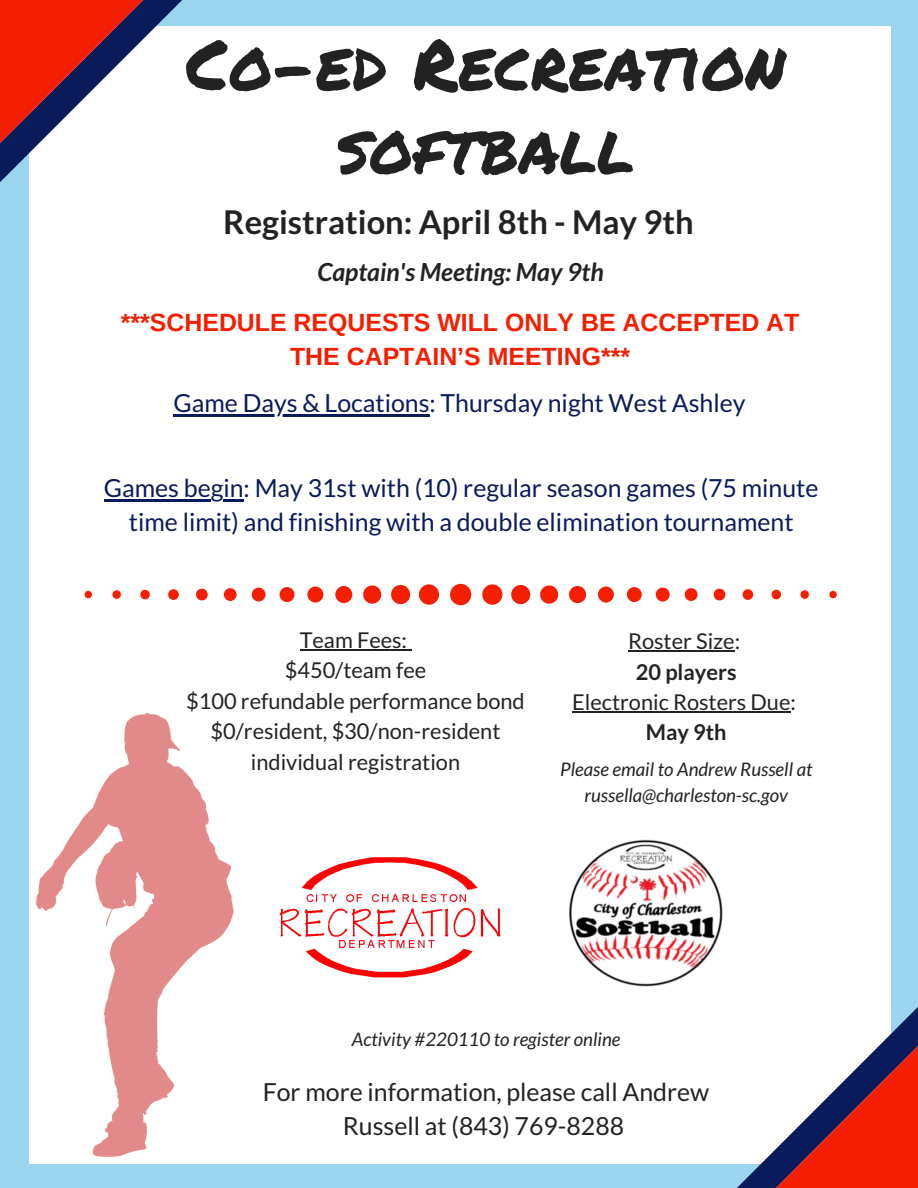
<style>
.page{position:relative;width:918px;height:1188px;background:#fff}
.page>*{position:absolute;margin:0;border:0;box-sizing:border-box;transform-origin:0 0}
.t1{font:70.05px/83.2px "Permanent Marker";color:#222;text-align:center}
.t2{font:700 32.7px "Lato";color:#222}
.t3{font:24.9px/33.8px "Lato";color:#091b5b;text-align:center}
.t4{font:700 24.9px/33.8px "Arimo";color:#f41e00;text-align:center}
.t5{font:24.9px/33.8px "Lato";color:#222;text-align:center}
.t6{font:italic 700 24.9px "Lato";color:#222}
.t7{font:21.75px/30.3px "Lato";color:#222;text-align:center}
.t8{font:700 21.75px "Lato";color:#222}
.t9{font:italic 18.75px/25.8px "Lato";color:#222;text-align:center}
</style>
<div class="page">
<svg style="left:0;top:0;width:182px;height:182px"></svg>
<svg style="left:737px;top:1006px;width:181px;height:182px"></svg>
<img style="left:36px;top:713px;width:198px;height:443px">
<div style="left:450px;top:584px;width:21px;height:21px;background:#f41e00;border-radius:50%"></div>
<div style="left:482px;top:584px;width:20px;height:21px;background:#f41e00;border-radius:50%"></div>
<div style="left:511px;top:585px;width:19px;height:19px;background:#f41e00;border-radius:50%"></div>
<svg style="left:540px;top:585px;width:18px;height:19px"></svg>
<svg style="left:569px;top:586px;width:17px;height:17px"></svg>
<div style="left:598px;top:587px;width:16px;height:16px;background:#f41e00;border-radius:50%"></div>
<div style="left:627px;top:587px;width:15px;height:15px;background:#f41e00;border-radius:50%"></div>
<svg style="left:656px;top:588px;width:14px;height:14px"></svg>
<svg style="left:685px;top:588px;width:12px;height:13px"></svg>
<svg style="left:714px;top:589px;width:11px;height:11px"></svg>
<div style="left:743px;top:589px;width:10px;height:11px;background:#f41e00;border-radius:50%"></div>
<div style="left:772px;top:590px;width:9px;height:9px;background:#f41e00;border-radius:50%"></div>
<div style="left:800px;top:590px;width:9px;height:9px;background:#f41e00;border-radius:50%"></div>
<div style="left:829px;top:591px;width:8px;height:7px;background:#f41e00;border-radius:50%"></div>
<div style="left:419px;top:584px;width:20px;height:21px;background:#f41e00;border-radius:50%"></div>
<div style="left:391px;top:585px;width:19px;height:19px;background:#f41e00;border-radius:50%"></div>
<svg style="left:363px;top:585px;width:18px;height:19px"></svg>
<div style="left:335px;top:586px;width:17px;height:17px;background:#f41e00;border-radius:50%"></div>
<div style="left:307px;top:587px;width:16px;height:16px;background:#f41e00;border-radius:50%"></div>
<svg style="left:280px;top:587px;width:14px;height:15px"></svg>
<div style="left:252px;top:588px;width:14px;height:14px;background:#f41e00;border-radius:50%"></div>
<div style="left:224px;top:588px;width:13px;height:13px;background:#f41e00;border-radius:50%"></div>
<svg style="left:196px;top:589px;width:12px;height:11px"></svg>
<div style="left:168px;top:589px;width:11px;height:11px;background:#f41e00;border-radius:50%"></div>
<div style="left:140px;top:590px;width:10px;height:9px;background:#f41e00;border-radius:50%"></div>
<div style="left:112px;top:590px;width:9px;height:9px;background:#f41e00;border-radius:50%"></div>
<div style="left:85px;top:591px;width:7px;height:7px;background:#f41e00;border-radius:50%"></div>
<img style="left:279px;top:857px;width:222px;height:121px">
<svg style="left:174px;top:414px;width:30px;height:2px"></svg>
<hr style="left:204px;top:414px;width:21px;height:2px;background:#091b5b">
<svg style="left:225px;top:414px;width:205px;height:2px"></svg>
<svg style="left:104px;top:500px;width:31px;height:2px"></svg>
<hr style="left:135px;top:500px;width:20px;height:2px;background:#091b5b">
<svg style="left:155px;top:500px;width:89px;height:2px"></svg>
<svg style="left:300px;top:649px;width:111px;height:1px"></svg>
<svg style="left:628px;top:650px;width:107px;height:1px"></svg>
<svg style="left:572px;top:711px;width:218px;height:1px"></svg>
<img style="left:569px;top:839px;width:169px;height:168px">
<h1 class="t1" style="left:186px;top:21px;width:601px">Co-ed Recreation softball</h1>
<h2 class="t2" style="left:223px;top:202px;width:472px">Registration: April 8th - May 9th</h2>
<p class="t6" style="left:317px;top:257px;width:288px">Captain's Meeting: May 9th</p>
<p class="t4" style="left:121px;top:305px;width:680px">***SCHEDULE REQUESTS WILL ONLY BE ACCEPTED AT<br>THE CAPTAIN’S MEETING***</p>
<p class="t3" style="left:174px;top:385px;width:573px">Game Days &amp; Locations: Thursday night West Ashley</p>
<p class="t3" style="left:104px;top:471px;width:716px">Games begin: May 31st with (10) regular season games (75 minute time limit) and finishing with a double elimination tournament</p>
<p class="t7" style="left:186px;top:624px;width:340px">Team Fees:<br>$450/team fee<br>$100 refundable performance bond $0/resident, $30/non-resident individual registration</p>
<p class="t7" style="left:628px;top:626px;width:114px">Roster Size:</p>
<p class="t8" style="left:636px;top:658px;width:102px">20 players</p>
<p class="t7" style="left:572px;top:686px;width:225px">Electronic Rosters Due:</p>
<p class="t8" style="left:646px;top:719px;width:82px">May 9th</p>
<p class="t9" style="left:560px;top:756px;width:254px">Please email to Andrew Russell at russella@charleston-sc.gov</p>
<p class="t9" style="left:352px;top:1026px;width:270px">Activity #220110 to register online</p>
<p class="t5" style="left:263px;top:1075px;width:448px">For more information, please call Andrew<br>Russell at (843) 769-8288</p>
</div>
